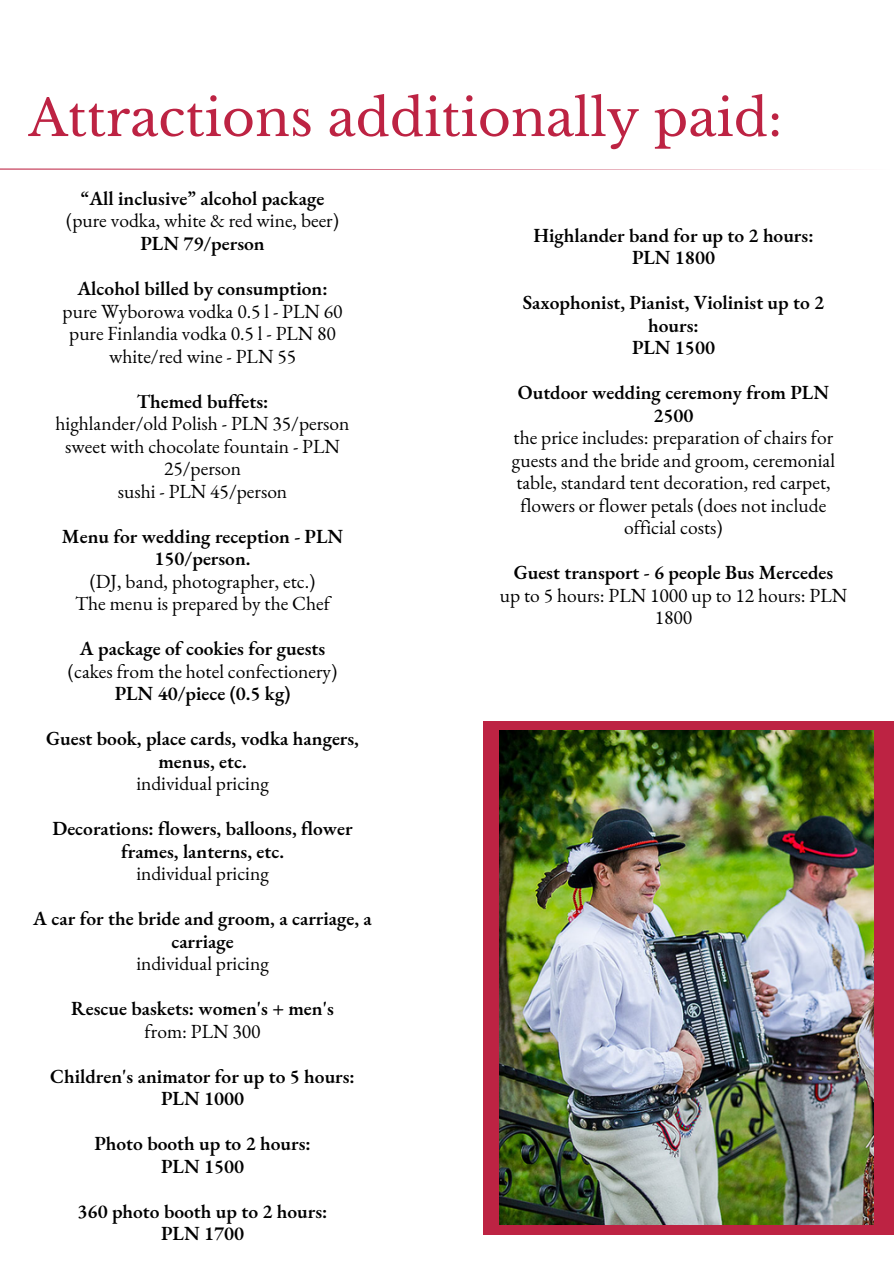
<style>
.page{position:relative;width:894px;height:1264px;background:#fff}
.page>*{position:absolute;margin:0;border:0;box-sizing:border-box;transform-origin:0 0}
.t1{font:50.7px "Libre Baskerville";color:#bd2343}
.t2{font:600 19.5px/22.5px "EB Garamond";color:#000;text-align:center}
.t3{font:19.5px/22.5px "EB Garamond";color:#000;text-align:center}
</style>
<div class="page">
<svg style="left:0;top:168px;width:854px;height:2px"></svg>
<div style="left:482px;top:721px;width:411px;height:513px;background:#bd2343"></div>
<img style="left:499px;top:730px;width:373px;height:494px">
<h1 class="t1" style="left:28px;top:87px;width:755px">Attractions additionally paid:</h1>
<p class="t2" style="left:81px;top:187px;width:245px">“All inclusive” alcohol package</p>
<p class="t3" style="left:66px;top:209px;width:274px">(pure vodka, white &amp; red wine, beer)</p>
<p class="t2" style="left:140px;top:232px;width:126px">PLN 79/person</p>
<p class="t2" style="left:77px;top:277px;width:252px">Alcohol billed by consumption:</p>
<p class="t3" style="left:63px;top:299px;width:281px">pure Wyborowa vodka 0.5 l - PLN 60</p>
<p class="t3" style="left:69px;top:322px;width:268px">pure Finlandia vodka 0.5 l - PLN 80</p>
<p class="t3" style="left:109px;top:344px;width:188px">white/red wine - PLN 55</p>
<p class="t2" style="left:137px;top:389px;width:133px">Themed buffets:</p>
<p class="t3" style="left:56px;top:412px;width:295px">highlander/old Polish - PLN 35/person</p>
<p class="t3" style="left:65px;top:434px;width:276px">sweet with chocolate fountain - PLN<br>25/person</p>
<p class="t3" style="left:118px;top:479px;width:171px">sushi - PLN 45/person</p>
<p class="t2" style="left:62px;top:524px;width:283px">Menu for wedding reception - PLN<br>150/person.</p>
<p class="t3" style="left:90px;top:569px;width:227px">(DJ, band, photographer, etc.)</p>
<p class="t3" style="left:75px;top:592px;width:256px">The menu is prepared by the Chef</p>
<p class="t2" style="left:80px;top:637px;width:247px">A package of cookies for guests</p>
<p class="t3" style="left:68px;top:659px;width:271px">(cakes from the hotel confectionery)</p>
<p class="t2" style="left:115px;top:682px;width:177px">PLN 40/piece (0.5 kg)</p>
<p class="t2" style="left:46px;top:727px;width:314px">Guest book, place cards, vodka hangers, menus, etc.</p>
<p class="t3" style="left:136px;top:772px;width:134px">individual pricing</p>
<p class="t2" style="left:52px;top:817px;width:301px">Decorations: flowers, balloons, flower frames, lanterns, etc.</p>
<p class="t3" style="left:136px;top:862px;width:134px">individual pricing</p>
<p class="t2" style="left:33px;top:907px;width:340px">A car for the bride and groom, a carriage, a carriage</p>
<p class="t3" style="left:136px;top:952px;width:134px">individual pricing</p>
<p class="t2" style="left:71px;top:997px;width:264px">Rescue baskets: women's + men's</p>
<p class="t3" style="left:145px;top:1019px;width:117px">from: PLN 300</p>
<h2 class="t2" style="left:50px;top:1064px;width:306px">Children's animator for up to 5 hours:<br>PLN 1000</h2>
<h2 class="t2" style="left:94px;top:1132px;width:218px">Photo booth up to 2 hours:<br>PLN 1500</h2>
<h2 class="t2" style="left:78px;top:1199px;width:251px">360 photo booth up to 2 hours:<br>PLN 1700</h2>
<h2 class="t2" style="left:533px;top:223px;width:282px">Highlander band for up to 2 hours:<br>PLN 1800</h2>
<p class="t2" style="left:522px;top:291px;width:303px">Saxophonist, Pianist, Violinist up to 2 hours:<br>PLN 1500</p>
<p class="t2" style="left:518px;top:381px;width:312px">Outdoor wedding ceremony from PLN<br>2500</p>
<p class="t3" style="left:512px;top:426px;width:324px">the price includes: preparation of chairs for guests and the bride and groom, ceremonial table, standard tent decoration, red carpet, flowers or flower petals (does not include official costs)</p>
<p class="t2" style="left:513px;top:561px;width:321px">Guest transport - 6 people Bus Mercedes</p>
<p class="t3" style="left:499px;top:583px;width:349px">up to 5 hours: PLN 1000 up to 12 hours: PLN<br>1800</p>
</div>
